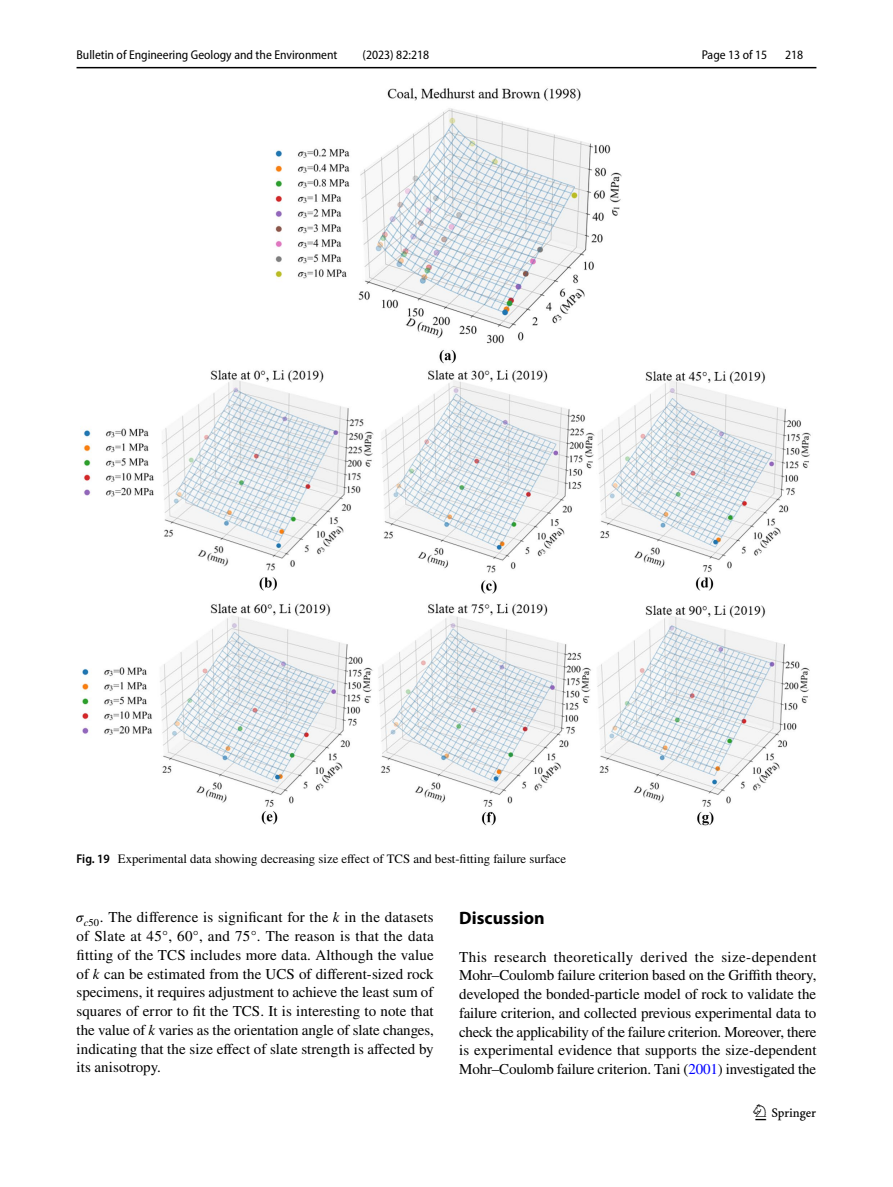
<style>
.page{position:relative;width:893px;height:1187px;background:#fff}
.page>*{position:absolute;margin:0;border:0;box-sizing:border-box;transform-origin:0 0}
.t1{font:22.5px "Springnew Regular 3";color:#000}
.t2{font:700 18px "Myriad Pro";color:#000}
.t3{font:15px/18.8px "STIX";letter-spacing:-.005em;color:#000;text-align:justify}
.t4{font:12.75px "STIX";color:#000}
.t5{font:semi-condensed 12.75px "Myriad Pro";color:#000}
.s1{font-family:"Myriad Pro";font-weight:600;font-stretch:semi-condensed}
.s2{font-family:"STIX Math Italic 104"}
.s3{font-family:"STIX General Italic 207"}
.s4{font-family:"STIX General Italic 208"}
.s5{font-family:"STIX General Italic 209"}
.s6{color:#00f}
</style>
<div class="page">
<hr style="left:77px;top:67px;width:739px;height:1px;background:#000">
<img style="left:81px;top:88px;width:730px;height:738px">
<p class="t5" style="left:77px;top:48px;width:263px">Bulletin of Engineering Geology and the Environment</p>
<p class="t5" style="left:363px;top:48px;width:68px">(2023) 82:218</p>
<p class="t5" style="left:702px;top:48px;width:67px">Page 13 of 15</p>
<p class="t5" style="left:785px;top:48px;width:20px">218</p>
<p class="t4" style="left:77px;top:849px;width:491px"><span class="s1">Fig. 19</span> Experimental data showing decreasing size effect of TCS and best-fitting failure surface</p>
<p class="t3" style="left:76px;top:908px;width:360px"><span class="s2">𝜎</span><sub>c</sub><sub>50</sub>. The difference is significant for the <span class="s3">k</span> in the datasets of Slate at 45°, 60°, and 75°. The reason is that the data fitting of the TCS includes more data. Although the value of <span class="s4">k</span> can be estimated from the UCS of different-sized rock specimens, it requires adjustment to achieve the least sum of squares of error to fit the TCS. It is interesting to note that the value of <span class="s5">k</span> varies as the orientation angle of slate changes, indicating that the size effect of slate strength is affected by its anisotropy.</p>
<p class="t2" style="left:459px;top:906px;width:87px">Discussion</p>
<p class="t3" style="left:459px;top:948px;width:359px">This research theoretically derived the size-dependent Mohr–Coulomb failure criterion based on the Griffith theory, developed the bonded-particle model of rock to validate the failure criterion, and collected previous experimental data to check the applicability of the failure criterion. Moreover, there is experimental evidence that supports the size-dependent Mohr–Coulomb failure criterion. Tani (<span class="s6">2001</span>) investigated the</p>
<h1 class="t1" style="left:755px;top:1104px;width:62px">1 3</h1>
</div>
